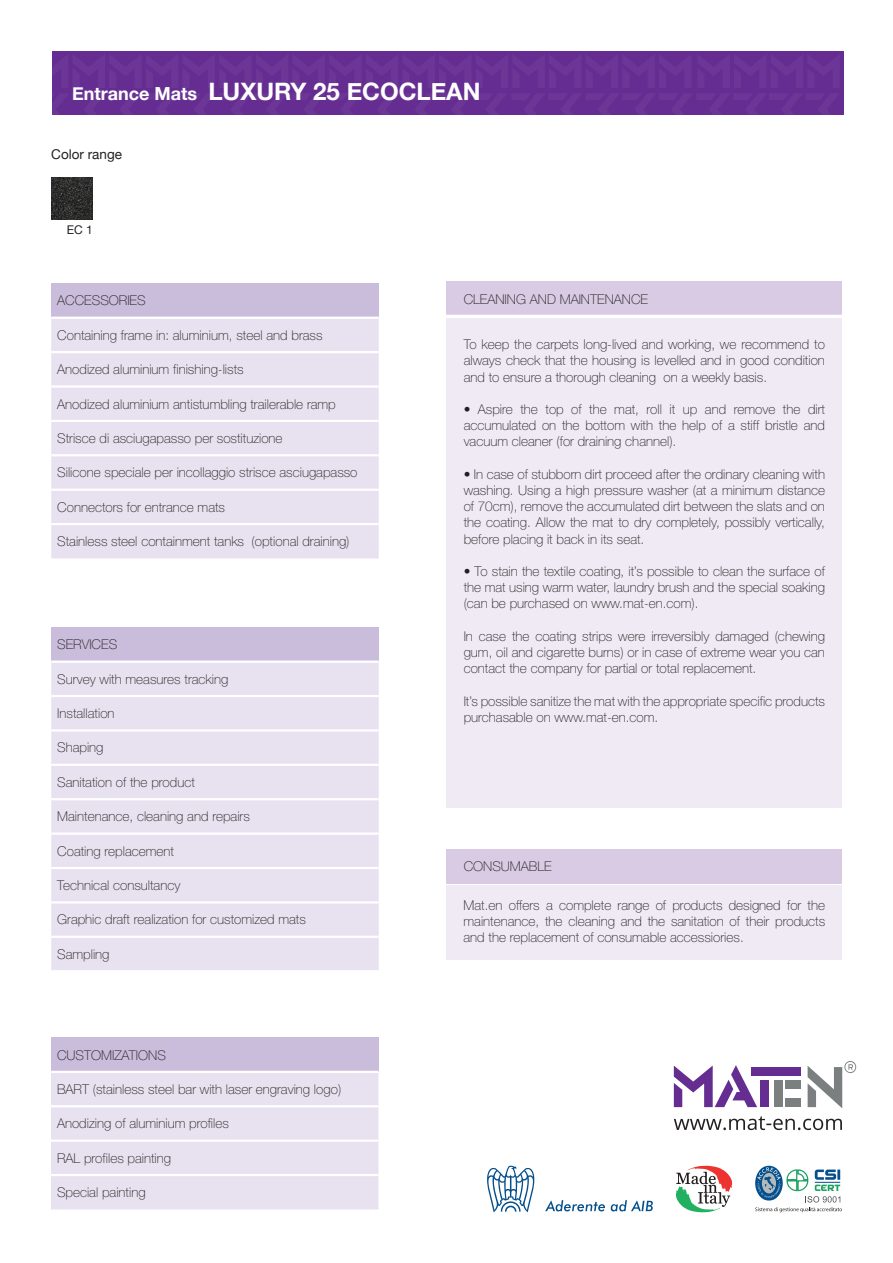
<style>
.page{position:relative;width:893px;height:1263px;background:#fff}
.page>*{position:absolute;margin:0;border:0;box-sizing:border-box;transform-origin:0 0}
.t1{font:700 24px "Helvetica Neue";color:#fff}
.t2{font:100 13.5px/16.2px "Helvetica Neue";color:#231f20;text-align:justify}
.t3{font:13.5px "Helvetica Neue";color:#231f20}
.t4{font:12px "Helvetica Neue";color:#231f20}
.s1{font-size:18px}
</style>
<div class="page">
<div style="left:52px;top:51px;width:791px;height:64px;background:#652d91"></div>
<img style="left:51px;top:178px;width:42px;height:42px">
<div style="left:51px;top:283px;width:328px;height:35px;background:#cabcdb"></div>
<div style="left:51px;top:319px;width:328px;height:239px;background:#e8e1ef"></div>
<hr style="left:51px;top:317px;width:328px;height:2px;background:#fff">
<hr style="left:51px;top:351px;width:328px;height:2px;background:#fff">
<hr style="left:51px;top:385px;width:328px;height:3px;background:#fff">
<hr style="left:51px;top:420px;width:328px;height:2px;background:#fff">
<hr style="left:51px;top:454px;width:328px;height:2px;background:#fff">
<hr style="left:51px;top:489px;width:328px;height:2px;background:#fff">
<hr style="left:51px;top:523px;width:328px;height:2px;background:#fff">
<div style="left:51px;top:627px;width:328px;height:35px;background:#cabcdb"></div>
<div style="left:51px;top:663px;width:328px;height:307px;background:#e8e1ef"></div>
<hr style="left:51px;top:660px;width:328px;height:3px;background:#fff">
<hr style="left:51px;top:695px;width:328px;height:2px;background:#fff">
<hr style="left:51px;top:832px;width:328px;height:3px;background:#fff">
<hr style="left:51px;top:867px;width:328px;height:2px;background:#fff">
<hr style="left:51px;top:729px;width:328px;height:2px;background:#fff">
<hr style="left:51px;top:764px;width:328px;height:2px;background:#fff">
<hr style="left:51px;top:798px;width:328px;height:2px;background:#fff">
<hr style="left:51px;top:901px;width:328px;height:2px;background:#fff">
<hr style="left:51px;top:936px;width:328px;height:2px;background:#fff">
<div style="left:51px;top:1037px;width:327px;height:35px;background:#cabcdb"></div>
<div style="left:51px;top:1073px;width:327px;height:136px;background:#e8e1ef"></div>
<hr style="left:51px;top:1071px;width:327px;height:2px;background:#fff">
<hr style="left:51px;top:1105px;width:327px;height:2px;background:#fff">
<hr style="left:51px;top:1139px;width:327px;height:3px;background:#fff">
<hr style="left:51px;top:1174px;width:327px;height:2px;background:#fff">
<svg style="left:674px;top:1116px;width:168px;height:14px"></svg>
<svg style="left:674px;top:1065px;width:83px;height:42px"></svg>
<div style="left:760px;top:1080px;width:9px;height:27px;background:#652d91"></div>
<div style="left:751px;top:1067px;width:50px;height:8px;background:#652d91"></div>
<div style="left:785px;top:1080px;width:16px;height:8px;background:#7c7f80"></div>
<div style="left:774px;top:1080px;width:8px;height:27px;background:#7c7f80"></div>
<div style="left:785px;top:1099px;width:16px;height:8px;background:#7c7f80"></div>
<svg style="left:808px;top:1061px;width:48px;height:47px"></svg>
<svg style="left:676px;top:1165px;width:56px;height:47px"></svg>
<svg style="left:487px;top:1166px;width:48px;height:46px"></svg>
<svg style="left:545px;top:1200px;width:60px;height:11px"></svg>
<svg style="left:611px;top:1200px;width:42px;height:11px"></svg>
<svg style="left:755px;top:1167px;width:87px;height:45px"></svg>
<div style="left:447px;top:282px;width:395px;height:34px;background:#d8cbe3"></div>
<div style="left:447px;top:849px;width:395px;height:34px;background:#d8cbe3"></div>
<div style="left:447px;top:318px;width:395px;height:490px;background:#efeaf4"></div>
<div style="left:447px;top:886px;width:395px;height:74px;background:#efeaf4"></div>
<hr style="left:443px;top:315px;width:405px;height:2px;background:#fff">
<h1 class="t1" style="left:72px;top:77px;width:410px"><span class="s1">Entrance Mats</span> LUXURY 25 ECOCLEAN</h1>
<p class="t3" style="left:51px;top:146px;width:72px">Color range</p>
<p class="t4" style="left:67px;top:223px;width:28px">EC 1</p>
<p class="t2" style="left:57px;top:292px;width:90px">ACCESSORIES</p>
<p class="t2" style="left:57px;top:327px;width:267px">Containing frame in: aluminium, steel and brass</p>
<p class="t2" style="left:57px;top:361px;width:188px">Anodized aluminium finishing-lists</p>
<p class="t2" style="left:57px;top:396px;width:280px">Anodized aluminium antistumbling trailerable ramp</p>
<p class="t2" style="left:57px;top:430px;width:227px">Strisce di asciugapasso per sostituzione</p>
<p class="t2" style="left:57px;top:464px;width:302px">Silicone speciale per incollaggio strisce asciugapasso</p>
<p class="t2" style="left:57px;top:499px;width:169px">Connectors for entrance mats</p>
<p class="t2" style="left:57px;top:533px;width:294px">Stainless steel containment tanks (optional draining)</p>
<p class="t2" style="left:57px;top:636px;width:61px">SERVICES</p>
<p class="t2" style="left:57px;top:671px;width:173px">Survey with measures tracking</p>
<p class="t2" style="left:57px;top:705px;width:59px">Installation</p>
<p class="t2" style="left:57px;top:739px;width:48px">Shaping</p>
<p class="t2" style="left:57px;top:774px;width:139px">Sanitation of the product</p>
<p class="t2" style="left:57px;top:808px;width:194px">Maintenance, cleaning and repairs</p>
<p class="t2" style="left:57px;top:843px;width:118px">Coating replacement</p>
<p class="t2" style="left:57px;top:877px;width:125px">Technical consultancy</p>
<p class="t2" style="left:57px;top:911px;width:250px">Graphic draft realization for customized mats</p>
<p class="t2" style="left:57px;top:946px;width:54px">Sampling</p>
<p class="t2" style="left:57px;top:1046px;width:110px">CUSTOMIZATIONS</p>
<p class="t2" style="left:57px;top:1081px;width:286px">BART (stainless steel bar with laser engraving logo)</p>
<p class="t2" style="left:57px;top:1115px;width:173px">Anodizing of aluminium profiles</p>
<p class="t2" style="left:57px;top:1150px;width:116px">RAL profiles painting</p>
<p class="t2" style="left:57px;top:1184px;width:90px">Special painting</p>
<p class="t2" style="left:464px;top:291px;width:186px">CLEANING AND MAINTENANCE</p>
<p class="t2" style="left:464px;top:336px;width:363px">To keep the carpets long-lived and working, we recommend to always check that the housing is levelled and in good condition and to ensure a thorough cleaning on a weekly basis.</p>
<p class="t2" style="left:464px;top:401px;width:363px">• Aspire the top of the mat, roll it up and remove the dirt accumulated on the bottom with the help of a stiff bristle and vacuum cleaner (for draining channel).</p>
<p class="t2" style="left:464px;top:466px;width:363px">• In case of stubborn dirt proceed after the ordinary cleaning with washing. Using a high pressure washer (at a minimum distance of 70cm), remove the accumulated dirt between the slats and on the coating. Allow the mat to dry completely, possibly vertically, before placing it back in its seat.</p>
<p class="t2" style="left:464px;top:563px;width:363px">• To stain the textile coating, it’s possible to clean the surface of the mat using warm water, laundry brush and the special soaking (can be purchased on www.mat-en.com).</p>
<p class="t2" style="left:464px;top:628px;width:363px">In case the coating strips were irreversibly damaged (chewing gum, oil and cigarette burns) or in case of extreme wear you can contact the company for partial or total replacement.</p>
<p class="t2" style="left:464px;top:693px;width:363px">It’s possible sanitize the mat with the appropriate specific products purchasable on www.mat-en.com.</p>
<p class="t2" style="left:464px;top:858px;width:89px">CONSUMABLE</p>
<p class="t2" style="left:464px;top:897px;width:363px">Mat.en offers a complete range of products designed for the maintenance, the cleaning and the sanitation of their products and the replacement of consumable accessiories.</p>
</div>
